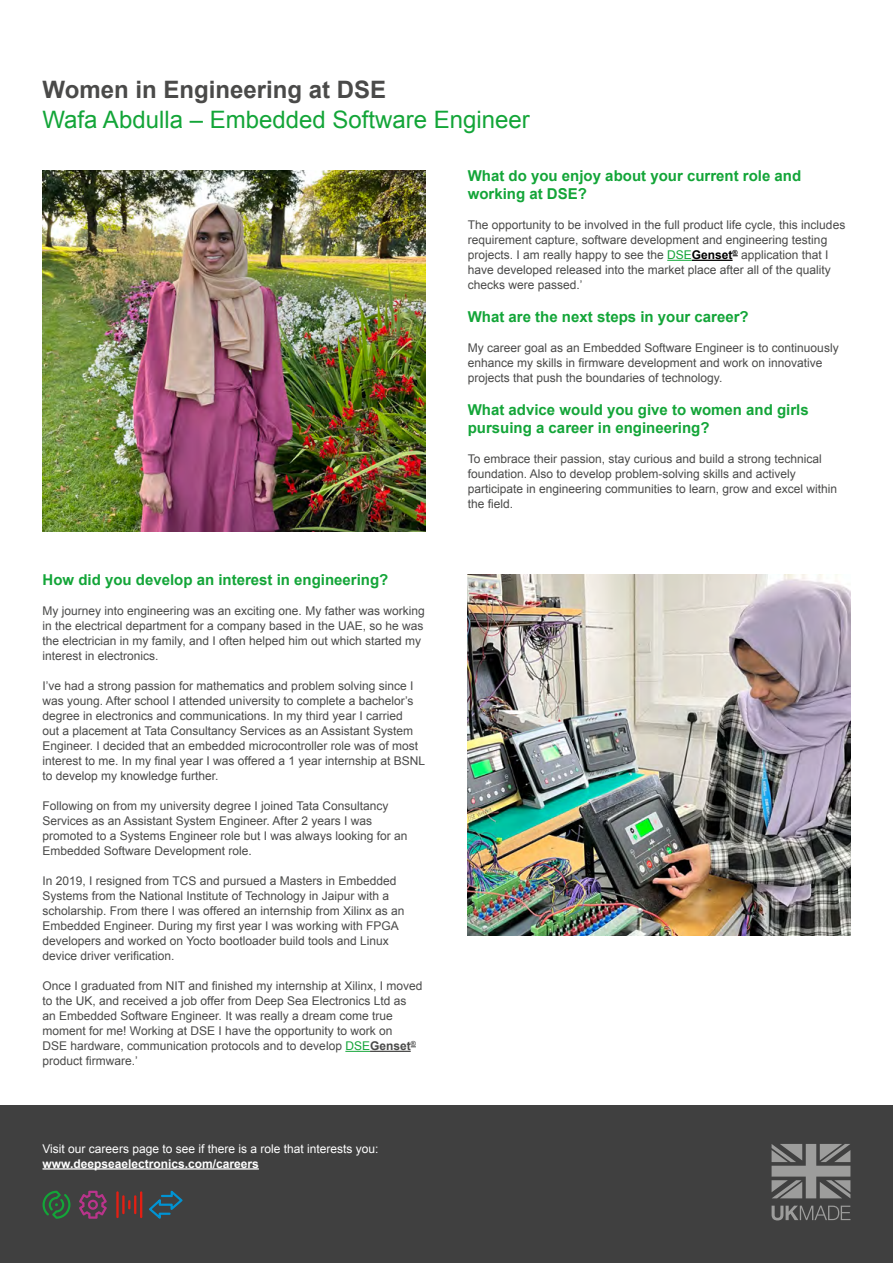
<style>
.page{position:relative;width:893px;height:1263px;background:#fff}
.page>*{position:absolute;margin:0;border:0;box-sizing:border-box;transform-origin:0 0}
.t1{font:24px "Arial";color:#13a538}
.t2{font:700 24px "Arial";color:#4a4a49}
.t3{font:700 15px/18px "Arial";color:#13a538}
.t4{font:12px/15px "Arial";color:#4a4a49}
.t5{font:12px "Arial";color:#fff}
.t6{font:700 12px "Arial";color:#fff}
.s1{color:#13a538}
.s2{font-weight:700}
.s3{font-weight:700;color:#000}
</style>
<div class="page">
<div style="left:0;top:1106px;width:893px;height:157px;background:#404040"></div>
<svg style="left:772px;top:1144px;width:78px;height:54px"></svg>
<svg style="left:772px;top:1206px;width:78px;height:14px"></svg>
<svg style="left:43px;top:1191px;width:27px;height:28px"></svg>
<svg style="left:149px;top:1191px;width:33px;height:28px"></svg>
<hr style="left:140px;top:1191px;width:2px;height:27px;background:#e41f13">
<hr style="left:116px;top:1191px;width:3px;height:27px;background:#e41f13">
<hr style="left:122px;top:1195px;width:3px;height:19px;background:#e41f13">
<svg style="left:128px;top:1195px;width:8px;height:19px"></svg>
<svg style="left:79px;top:1191px;width:28px;height:28px"></svg>
<svg style="left:345px;top:1051px;width:25px;height:1px"></svg>
<hr style="left:370px;top:1051px;width:41px;height:1px;background:#4a4a49">
<hr style="left:43px;top:1168px;width:216px;height:1px;background:#fff">
<img style="left:43px;top:170px;width:382px;height:361px">
<img style="left:468px;top:574px;width:382px;height:361px">
<svg style="left:667px;top:260px;width:25px;height:1px"></svg>
<hr style="left:692px;top:260px;width:41px;height:1px;background:#000">
<h1 class="t2" style="left:43px;top:73px;width:345px">Women in Engineering at DSE</h1>
<h1 class="t1" style="left:43px;top:103px;width:489px">Wafa Abdulla – Embedded Software Engineer</h1>
<p class="t3" style="left:43px;top:571px;width:347px">How did you develop an interest in engineering?</p>
<p class="t4" style="left:43px;top:603px;width:384px">My journey into engineering was an exciting one. My father was working in the electrical department for a company based in the UAE, so he was the electrician in my family, and I often helped him out which started my interest in electronics.</p>
<p class="t4" style="left:43px;top:678px;width:384px">I’ve had a strong passion for mathematics and problem solving since I was young. After school I attended university to complete a bachelor’s degree in electronics and communications. In my third year I carried<br>out a placement at Tata Consultancy Services as an Assistant System Engineer. I decided that an embedded microcontroller role was of most interest to me. In my final year I was offered a 1 year internship at BSNL to develop my knowledge further.</p>
<p class="t4" style="left:43px;top:798px;width:366px">Following on from my university degree I joined Tata Consultancy Services as an Assistant System Engineer. After 2 years I was promoted to a Systems Engineer role but I was always looking for an Embedded Software Development role.</p>
<p class="t4" style="left:43px;top:873px;width:363px">In 2019, I resigned from TCS and pursued a Masters in Embedded Systems from the National Institute of Technology in Jaipur with a scholarship. From there I was offered an internship from Xilinx as an Embedded Engineer. During my first year I was working with FPGA developers and worked on Yocto bootloader build tools and Linux device driver verification.</p>
<p class="t4" style="left:43px;top:978px;width:381px">Once I graduated from NIT and finished my internship at Xilinx, I moved to the UK, and received a job offer from Deep Sea Electronics Ltd as an Embedded Software Engineer. It was really a dream come true moment for me! Working at DSE I have the opportunity to work on<br>DSE hardware, communication protocols and to develop <span class="s1">DSE</span><span class="s2">Genset</span><sup>® </sup>product firmware.’</p>
<p class="t5" style="left:43px;top:1140px;width:337px">Visit our careers page to see if there is a role that interests you:</p>
<p class="t6" style="left:43px;top:1155px;width:218px">www.deepseaelectronics.com/careers</p>
<p class="t3" style="left:468px;top:167px;width:335px">What do you enjoy about your current role and working at DSE?</p>
<p class="t4" style="left:468px;top:217px;width:379px">The opportunity to be involved in the full product life cycle, this includes requirement capture, software development and engineering testing projects. I am really happy to see the <span class="s1">DSE</span><span class="s3">Genset</span><sup>®</sup> application that I have developed released into the market place after all of the quality checks were passed.’</p>
<p class="t3" style="left:468px;top:308px;width:282px">What are the next steps in your career?</p>
<p class="t4" style="left:468px;top:340px;width:372px">My career goal as an Embedded Software Engineer is to continuously enhance my skills in firmware development and work on innovative projects that push the boundaries of technology.</p>
<p class="t3" style="left:468px;top:401px;width:342px">What advice would you give to women and girls pursuing a career in engineering?</p>
<p class="t4" style="left:468px;top:451px;width:371px">To embrace their passion, stay curious and build a strong technical foundation. Also to develop problem-solving skills and actively participate in engineering communities to learn, grow and excel within the field.</p>
</div>
